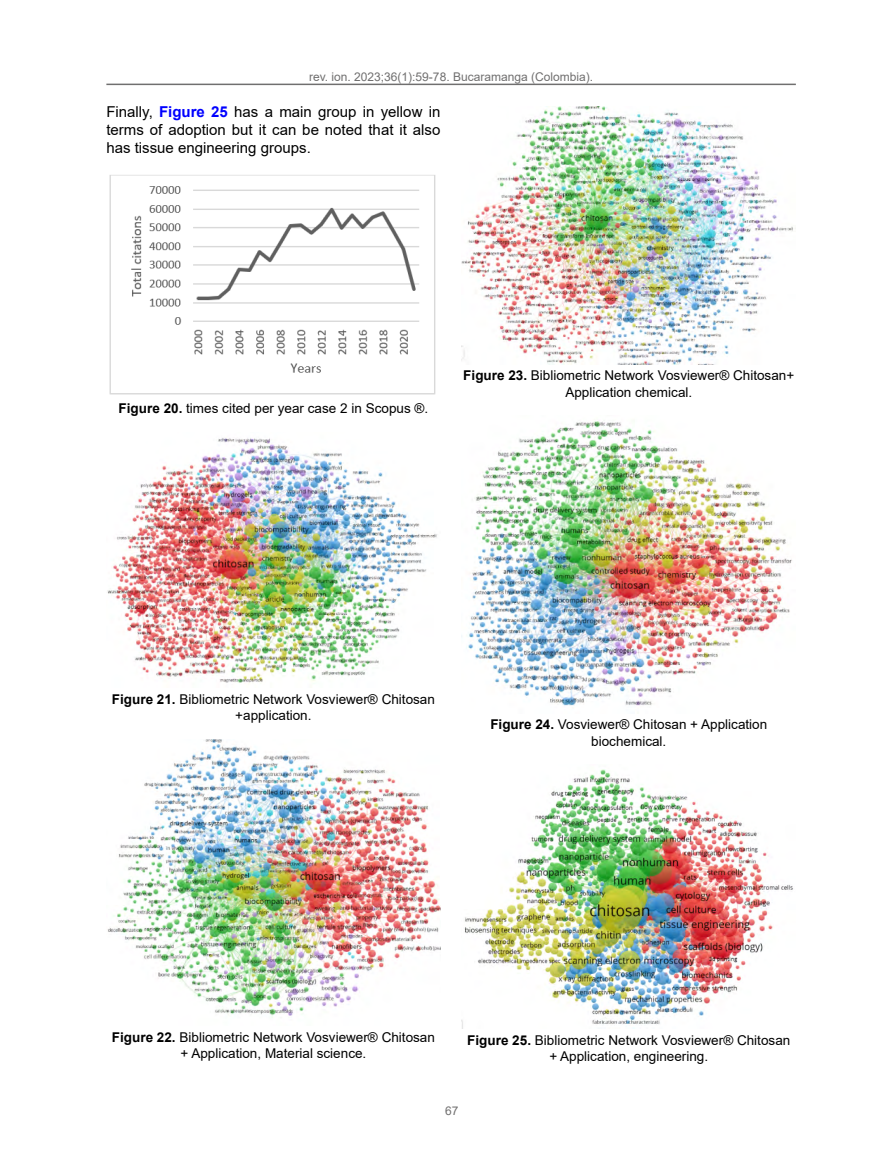
<style>
.page{position:relative;width:881px;height:1149px;background:#fff}
.page>*{position:absolute;margin:0;border:0;box-sizing:border-box;transform-origin:0 0}
.t1{font:15px/18px "Arial";color:#000;text-align:justify}
.Pie_de_foto{font:13.5px/16.2px "Arial";color:#000;text-align:center}
.t2{font:12px "Arial";color:#706f6f}
.s1{font-weight:700;color:#00f}
.s2{font-weight:700}
</style>
<div class="page">
<hr style="left:106px;top:84px;width:689px;height:1px;background:#706f6f">
<img style="left:109px;top:175px;width:327px;height:220px">
<img style="left:107px;top:438px;width:330px;height:245px">
<img style="left:107px;top:739px;width:333px;height:278px">
<img style="left:461px;top:106px;width:332px;height:258px">
<img style="left:461px;top:421px;width:331px;height:285px">
<img style="left:461px;top:769px;width:332px;height:259px">
<p class="t2" style="left:309px;top:69px;width:285px">rev. ion. 2023;36(1):59-78. Bucaramanga (Colombia).</p>
<p class="t1" style="left:106px;top:103px;width:335px">Finally, <span class="s1">Figure 25</span> has a main group in yellow in terms of adoption but it can be noted that it also has tissue engineering groups.</p>
<p class="Pie_de_foto" style="left:119px;top:400px;width:311px"><span class="s2">Figure 20.</span> times cited per year case 2 in Scopus ®.</p>
<p class="Pie_de_foto" style="left:463px;top:367px;width:332px"><span class="s2">Figure 23.</span> Bibliometric Network Vosviewer® Chitosan+<br>Application chemical.</p>
<p class="Pie_de_foto" style="left:112px;top:690px;width:324px"><span class="s2">Figure 21.</span> Bibliometric Network Vosviewer® Chitosan +application.</p>
<p class="Pie_de_foto" style="left:490px;top:716px;width:278px"><span class="s2">Figure 24.</span> Vosviewer® Chitosan + Application biochemical.</p>
<p class="Pie_de_foto" style="left:112px;top:1028px;width:324px"><span class="s2">Figure 22.</span> Bibliometric Network Vosviewer® Chitosan + Application, Material science.</p>
<p class="Pie_de_foto" style="left:467px;top:1031px;width:324px"><span class="s2">Figure 25.</span> Bibliometric Network Vosviewer® Chitosan + Application, engineering.</p>
<p class="t2" style="left:445px;top:1102px;width:15px">67</p>
</div>
